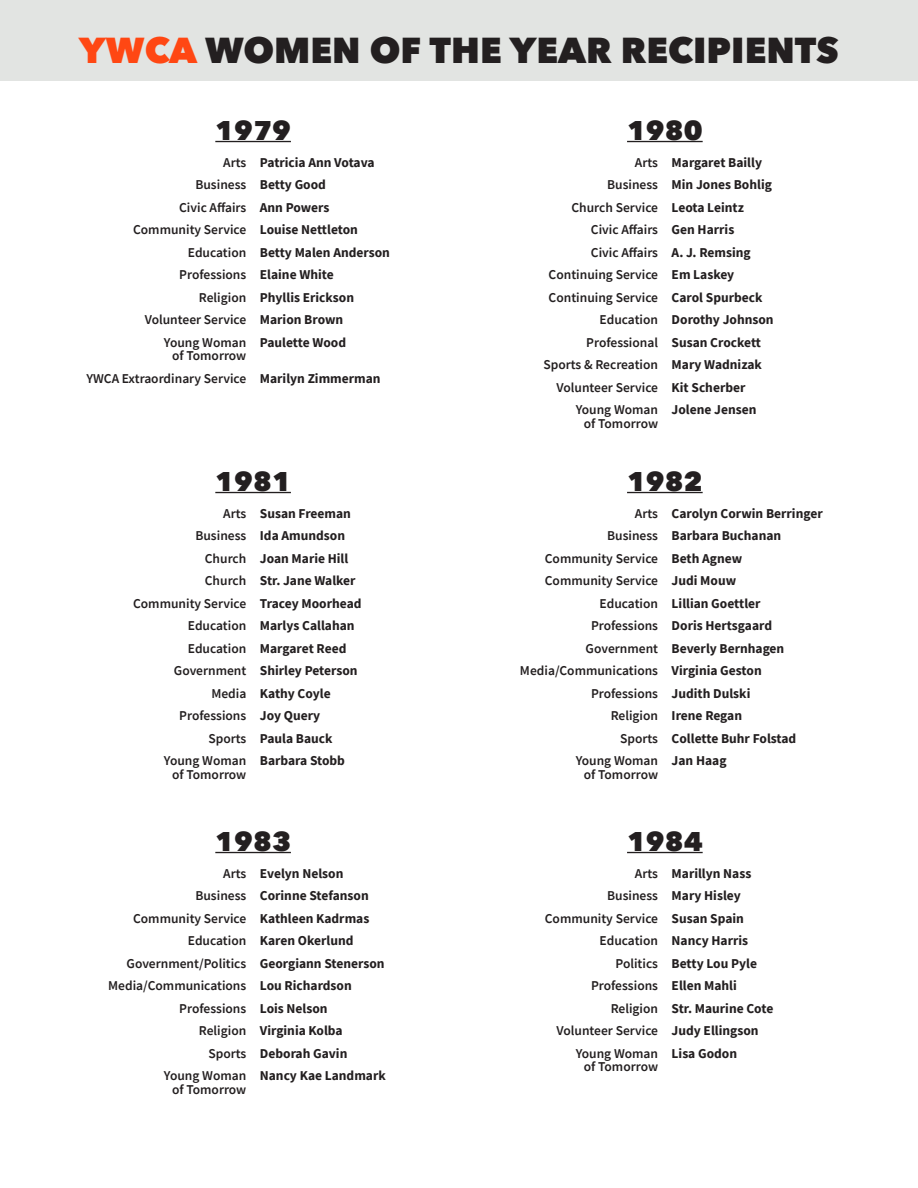
<style>
.page{position:relative;width:918px;height:1188px;background:#fff}
.page>*{position:absolute;margin:0;border:0;box-sizing:border-box;transform-origin:0 0}
.t1{font:800 36px "Avenir Next";color:#231f20}
.Year{font:800 27px "Avenir Next";color:#231f20}
.Names{font:700 13.5px "Source Sans Pro";color:#231f20}
.Categories{font:600 13.5px/13.5px "Source Sans Pro";color:#231f20;text-align:right}
.s1{color:#ff4713}
</style>
<div class="page">
<div style="left:0;top:1px;width:918px;height:80px;background:#e2e4e2"></div>
<hr style="left:215px;top:141px;width:76px;height:1px;background:#231f20">
<hr style="left:215px;top:852px;width:76px;height:1px;background:#231f20">
<hr style="left:627px;top:852px;width:76px;height:1px;background:#231f20">
<hr style="left:215px;top:492px;width:76px;height:1px;background:#231f20">
<hr style="left:627px;top:141px;width:76px;height:1px;background:#231f20">
<hr style="left:627px;top:492px;width:76px;height:1px;background:#231f20">
<h1 class="t1" style="left:79px;top:28px;width:761px"><span class="s1">YWCA</span> WOMEN OF THE YEAR RECIPIENTS</h1>
<p class="Year" style="left:215px;top:113px;width:77px">1979</p>
<p class="Categories" style="left:223px;top:155px;width:25px">Arts</p>
<p class="Categories" style="left:195px;top:178px;width:52px">Business</p>
<p class="Categories" style="left:179px;top:200px;width:69px">Civic Affairs</p>
<p class="Categories" style="left:133px;top:223px;width:115px">Community Service</p>
<p class="Categories" style="left:188px;top:245px;width:60px">Education</p>
<p class="Categories" style="left:179px;top:268px;width:69px">Professions</p>
<p class="Categories" style="left:199px;top:290px;width:49px">Religion</p>
<p class="Categories" style="left:145px;top:313px;width:103px">Volunteer Service</p>
<p class="Categories" style="left:164px;top:335px;width:84px">Young Woman of Tomorrow</p>
<p class="Categories" style="left:86px;top:371px;width:161px">YWCA Extraordinary Service</p>
<p class="Names" style="left:260px;top:153px;width:116px">Patricia Ann Votava</p>
<p class="Names" style="left:260px;top:175px;width:68px">Betty Good</p>
<p class="Names" style="left:260px;top:198px;width:71px">Ann Powers</p>
<p class="Names" style="left:260px;top:220px;width:100px">Louise Nettleton</p>
<p class="Names" style="left:260px;top:243px;width:132px">Betty Malen Anderson</p>
<p class="Names" style="left:260px;top:265px;width:75px">Elaine White</p>
<p class="Names" style="left:260px;top:288px;width:96px">Phyllis Erickson</p>
<p class="Names" style="left:260px;top:310px;width:85px">Marion Brown</p>
<p class="Names" style="left:260px;top:333px;width:88px">Paulette Wood</p>
<p class="Names" style="left:260px;top:369px;width:122px">Marilyn Zimmerman</p>
<p class="Year" style="left:215px;top:464px;width:77px">1981</p>
<p class="Categories" style="left:223px;top:506px;width:25px">Arts</p>
<p class="Categories" style="left:195px;top:529px;width:52px">Business</p>
<p class="Categories" style="left:205px;top:551px;width:43px">Church</p>
<p class="Categories" style="left:205px;top:574px;width:43px">Church</p>
<p class="Categories" style="left:133px;top:596px;width:115px">Community Service</p>
<p class="Categories" style="left:188px;top:619px;width:60px">Education</p>
<p class="Categories" style="left:188px;top:641px;width:60px">Education</p>
<p class="Categories" style="left:174px;top:664px;width:74px">Government</p>
<p class="Categories" style="left:211px;top:686px;width:37px">Media</p>
<p class="Categories" style="left:179px;top:709px;width:69px">Professions</p>
<p class="Categories" style="left:208px;top:731px;width:39px">Sports</p>
<p class="Categories" style="left:164px;top:754px;width:84px">Young Woman of Tomorrow</p>
<p class="Names" style="left:260px;top:504px;width:93px">Susan Freeman</p>
<p class="Names" style="left:260px;top:526px;width:87px">Ida Amundson</p>
<p class="Names" style="left:260px;top:549px;width:90px">Joan Marie Hill</p>
<p class="Names" style="left:260px;top:571px;width:97px">Str. Jane Walker</p>
<p class="Names" style="left:260px;top:594px;width:103px">Tracey Moorhead</p>
<p class="Names" style="left:260px;top:616px;width:96px">Marlys Callahan</p>
<p class="Names" style="left:260px;top:639px;width:88px">Margaret Reed</p>
<p class="Names" style="left:260px;top:661px;width:99px">Shirley Peterson</p>
<p class="Names" style="left:260px;top:684px;width:72px">Kathy Coyle</p>
<p class="Names" style="left:260px;top:706px;width:62px">Joy Query</p>
<p class="Names" style="left:260px;top:729px;width:74px">Paula Bauck</p>
<p class="Names" style="left:260px;top:751px;width:87px">Barbara Stobb</p>
<p class="Year" style="left:627px;top:113px;width:77px">1980</p>
<p class="Categories" style="left:635px;top:155px;width:25px">Arts</p>
<p class="Categories" style="left:607px;top:178px;width:52px">Business</p>
<p class="Categories" style="left:572px;top:200px;width:88px">Church Service</p>
<p class="Categories" style="left:591px;top:223px;width:69px">Civic Affairs</p>
<p class="Categories" style="left:591px;top:245px;width:69px">Civic Affairs</p>
<p class="Categories" style="left:549px;top:268px;width:111px">Continuing Service</p>
<p class="Categories" style="left:549px;top:290px;width:111px">Continuing Service</p>
<p class="Categories" style="left:600px;top:313px;width:60px">Education</p>
<p class="Categories" style="left:586px;top:335px;width:73px">Professional</p>
<p class="Categories" style="left:543px;top:358px;width:116px">Sports &amp; Recreation</p>
<p class="Categories" style="left:556px;top:380px;width:103px">Volunteer Service</p>
<p class="Categories" style="left:576px;top:403px;width:84px">Young Woman of Tomorrow</p>
<p class="Names" style="left:672px;top:153px;width:92px">Margaret Bailly</p>
<p class="Names" style="left:672px;top:175px;width:102px">Min Jones Bohlig</p>
<p class="Names" style="left:672px;top:198px;width:74px">Leota Leintz</p>
<p class="Names" style="left:672px;top:220px;width:64px">Gen Harris</p>
<p class="Names" style="left:672px;top:243px;width:81px">A. J. Remsing</p>
<p class="Names" style="left:672px;top:265px;width:64px">Em Laskey</p>
<p class="Names" style="left:672px;top:288px;width:92px">Carol Spurbeck</p>
<p class="Names" style="left:672px;top:310px;width:104px">Dorothy Johnson</p>
<p class="Names" style="left:672px;top:333px;width:91px">Susan Crockett</p>
<p class="Names" style="left:672px;top:355px;width:92px">Mary Wadnizak</p>
<p class="Names" style="left:672px;top:378px;width:75px">Kit Scherber</p>
<p class="Names" style="left:672px;top:400px;width:86px">Jolene Jensen</p>
<p class="Year" style="left:627px;top:464px;width:77px">1982</p>
<p class="Categories" style="left:635px;top:506px;width:25px">Arts</p>
<p class="Categories" style="left:607px;top:529px;width:52px">Business</p>
<p class="Categories" style="left:545px;top:551px;width:115px">Community Service</p>
<p class="Categories" style="left:545px;top:574px;width:115px">Community Service</p>
<p class="Categories" style="left:600px;top:596px;width:60px">Education</p>
<p class="Categories" style="left:591px;top:619px;width:69px">Professions</p>
<p class="Categories" style="left:586px;top:641px;width:74px">Government</p>
<p class="Categories" style="left:520px;top:664px;width:140px">Media/Communications</p>
<p class="Categories" style="left:591px;top:686px;width:69px">Professions</p>
<p class="Categories" style="left:611px;top:709px;width:49px">Religion</p>
<p class="Categories" style="left:620px;top:731px;width:39px">Sports</p>
<p class="Categories" style="left:576px;top:754px;width:84px">Young Woman of Tomorrow</p>
<p class="Names" style="left:672px;top:504px;width:153px">Carolyn Corwin Berringer</p>
<p class="Names" style="left:672px;top:526px;width:111px">Barbara Buchanan</p>
<p class="Names" style="left:672px;top:549px;width:72px">Beth Agnew</p>
<p class="Names" style="left:672px;top:571px;width:66px">Judi Mouw</p>
<p class="Names" style="left:672px;top:594px;width:90px">Lillian Goettler</p>
<p class="Names" style="left:672px;top:616px;width:102px">Doris Hertsgaard</p>
<p class="Names" style="left:672px;top:639px;width:114px">Beverly Bernhagen</p>
<p class="Names" style="left:672px;top:661px;width:92px">Virginia Geston</p>
<p class="Names" style="left:672px;top:684px;width:80px">Judith Dulski</p>
<p class="Names" style="left:672px;top:706px;width:72px">Irene Regan</p>
<p class="Names" style="left:672px;top:729px;width:126px">Collette Buhr Folstad</p>
<p class="Names" style="left:672px;top:751px;width:56px">Jan Haag</p>
<p class="Year" style="left:215px;top:824px;width:77px">1983</p>
<p class="Year" style="left:627px;top:824px;width:77px">1984</p>
<p class="Categories" style="left:223px;top:866px;width:25px">Arts</p>
<p class="Categories" style="left:195px;top:889px;width:52px">Business</p>
<p class="Categories" style="left:133px;top:911px;width:115px">Community Service</p>
<p class="Categories" style="left:188px;top:934px;width:60px">Education</p>
<p class="Categories" style="left:127px;top:956px;width:121px">Government/Politics</p>
<p class="Categories" style="left:108px;top:979px;width:140px">Media/Communications</p>
<p class="Categories" style="left:179px;top:1001px;width:69px">Professions</p>
<p class="Categories" style="left:199px;top:1024px;width:49px">Religion</p>
<p class="Categories" style="left:208px;top:1046px;width:39px">Sports</p>
<p class="Categories" style="left:164px;top:1069px;width:84px">Young Woman of Tomorrow</p>
<p class="Names" style="left:260px;top:864px;width:85px">Evelyn Nelson</p>
<p class="Names" style="left:260px;top:886px;width:110px">Corinne Stefanson</p>
<p class="Names" style="left:260px;top:909px;width:111px">Kathleen Kadrmas</p>
<p class="Names" style="left:260px;top:931px;width:95px">Karen Okerlund</p>
<p class="Names" style="left:260px;top:954px;width:126px">Georgiann Stenerson</p>
<p class="Names" style="left:260px;top:976px;width:93px">Lou Richardson</p>
<p class="Names" style="left:260px;top:999px;width:69px">Lois Nelson</p>
<p class="Names" style="left:260px;top:1021px;width:84px">Virginia Kolba</p>
<p class="Names" style="left:260px;top:1044px;width:89px">Deborah Gavin</p>
<p class="Names" style="left:260px;top:1066px;width:127px">Nancy Kae Landmark</p>
<p class="Categories" style="left:635px;top:866px;width:25px">Arts</p>
<p class="Categories" style="left:607px;top:889px;width:52px">Business</p>
<p class="Categories" style="left:545px;top:911px;width:115px">Community Service</p>
<p class="Categories" style="left:600px;top:934px;width:60px">Education</p>
<p class="Categories" style="left:615px;top:956px;width:44px">Politics</p>
<p class="Categories" style="left:591px;top:979px;width:69px">Professions</p>
<p class="Categories" style="left:611px;top:1001px;width:49px">Religion</p>
<p class="Categories" style="left:556px;top:1024px;width:103px">Volunteer Service</p>
<p class="Categories" style="left:576px;top:1046px;width:84px">Young Woman of Tomorrow</p>
<p class="Names" style="left:672px;top:864px;width:81px">Marillyn Nass</p>
<p class="Names" style="left:672px;top:886px;width:71px">Mary Hisley</p>
<p class="Names" style="left:672px;top:909px;width:74px">Susan Spain</p>
<p class="Names" style="left:672px;top:931px;width:78px">Nancy Harris</p>
<p class="Names" style="left:672px;top:954px;width:87px">Betty Lou Pyle</p>
<p class="Names" style="left:672px;top:976px;width:67px">Ellen Mahli</p>
<p class="Names" style="left:672px;top:999px;width:103px">Str. Maurine Cote</p>
<p class="Names" style="left:672px;top:1021px;width:88px">Judy Ellingson</p>
<p class="Names" style="left:672px;top:1044px;width:67px">Lisa Godon</p>
</div>
